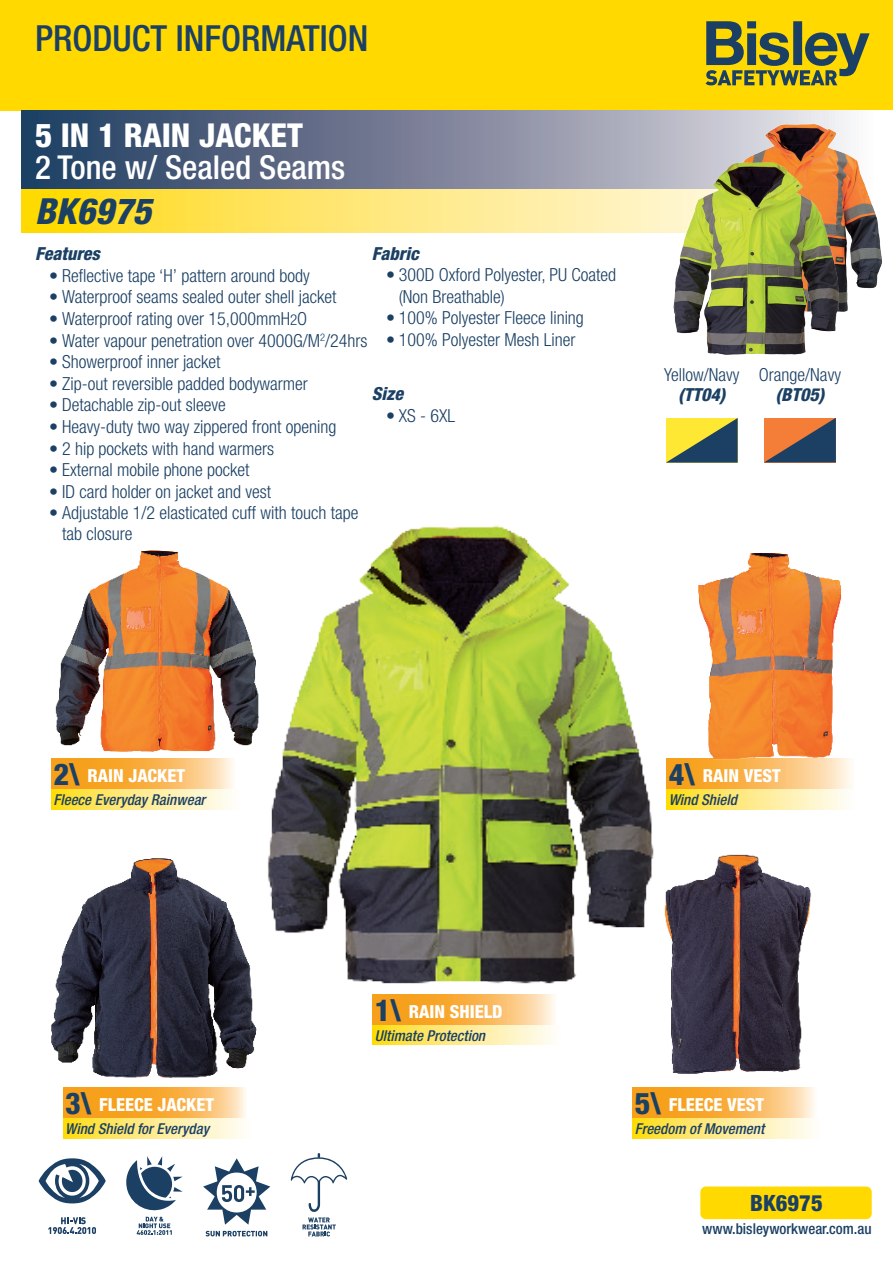
<style>
.page{position:relative;width:893px;height:1263px;background:#fff}
.page>*{position:absolute;margin:0;border:0;box-sizing:border-box;transform-origin:0 0}
.t1{font:500 condensed 36px "Helvetica Neue";color:#1b4064}
.t2{font:italic 800 condensed 36px "Helvetica Neue";color:#1b4064}
.t3{font:500 condensed 33px "Helvetica Neue";color:#fff}
.t4{font:800 condensed 33px "Helvetica Neue";color:#fff}
.t5{font:800 condensed 22.5px "Helvetica Neue";color:#1b4064}
.t6{font:300 condensed 18px/21px "Helvetica Neue";color:#1b4064}
.t7{font:800 condensed 18px "Helvetica Neue";color:#fff}
.t8{font:italic 800 condensed 18px "Helvetica Neue";color:#1b4064}
.t9{font:italic 500 condensed 15px "Helvetica Neue";color:#1b4064}
.t10{font:500 condensed 15px "Helvetica Neue";color:#1b4064}
.s1{font-size:15px}
.s2{font-size:30px;color:#1b4064}
</style>
<div class="page">
<div style="left:0;top:0;width:893px;height:110px;background:#ffd900"></div>
<div style="left:700px;top:1186px;width:172px;height:33px;background:#ffd900;border-radius:6px"></div>
<svg style="left:706px;top:21px;width:164px;height:64px"></svg>
<svg style="left:21px;top:189px;width:642px;height:43px;background:#ffe66c"></svg>
<div style="left:21px;top:110px;width:872px;height:79px;background:linear-gradient(to right,#183157,#f7eff2)"></div>
<svg style="left:205px;top:1231px;width:62px;height:5px"></svg>
<svg style="left:203px;top:1158px;width:67px;height:67px"></svg>
<img style="left:707px;top:113px;width:181px;height:199px">
<img style="left:663px;top:153px;width:181px;height:202px">
<svg style="left:666px;top:418px;width:72px;height:45px;background:#8e944b"></svg>
<svg style="left:764px;top:418px;width:72px;height:44px;background:#885e4d"></svg>
<svg style="left:39px;top:1158px;width:67px;height:45px"></svg>
<svg style="left:48px;top:1217px;width:48px;height:17px"></svg>
<svg style="left:126px;top:1156px;width:57px;height:79px"></svg>
<svg style="left:291px;top:1153px;width:56px;height:83px"></svg>
<svg style="left:63px;top:1117px;width:183px;height:21px;background:#fee988"></svg>
<svg style="left:63px;top:1088px;width:183px;height:29px;background:#f8b146"></svg>
<svg style="left:633px;top:1117px;width:181px;height:21px;background:#fee988"></svg>
<svg style="left:633px;top:1088px;width:181px;height:29px;background:#f9b450"></svg>
<svg style="left:676px;top:788px;width:176px;height:21px;background:#feea92"></svg>
<svg style="left:676px;top:759px;width:176px;height:29px;background:#fabd66"></svg>
<img style="left:51px;top:550px;width:190px;height:209px">
<img style="left:683px;top:552px;width:169px;height:223px">
<img style="left:671px;top:854px;width:140px;height:220px">
<svg style="left:373px;top:1024px;width:182px;height:21px;background:#fee989"></svg>
<svg style="left:373px;top:1013px;width:182px;height:11px;background:#f9b654"></svg>
<svg style="left:51px;top:788px;width:182px;height:21px;background:#fee988"></svg>
<svg style="left:51px;top:759px;width:182px;height:29px;background:#f9b654"></svg>
<img style="left:51px;top:858px;width:206px;height:220px">
<img style="left:241px;top:525px;width:435px;height:488px">
<p class="t1" style="left:35px;top:17px;width:335px">PRODUCT INFORMATION</p>
<p class="t4" style="left:35px;top:115px;width:269px">5 IN 1 RAIN JACKET</p>
<p class="t3" style="left:35px;top:147px;width:312px">2 Tone w/ Sealed Seams</p>
<p class="t2" style="left:35px;top:189px;width:118px">BK6975</p>
<p class="t8" style="left:372px;top:242px;width:48px">Fabric</p>
<p class="t6" style="left:399px;top:264px;width:219px;line-height:21.6px;text-indent:-13px">• 300D Oxford Polyester, PU Coated (Non Breathable)</p>
<p class="t6" style="left:386px;top:307px;width:199px">• 100% Polyester Fleece lining</p>
<p class="t6" style="left:386px;top:329px;width:191px">• 100% Polyester Mesh Liner</p>
<p class="t8" style="left:372px;top:382px;width:33px">Size</p>
<p class="t6" style="left:386px;top:405px;width:70px">• XS - 6XL</p>
<p class="t8" style="left:35px;top:243px;width:66px">Features</p>
<p class="t6" style="left:49px;top:265px;width:262px">• Reflective tape ‘H’ pattern around body</p>
<p class="t6" style="left:49px;top:286px;width:289px">• Waterproof seams sealed outer shell jacket</p>
<p class="t6" style="left:49px;top:308px;width:259px">• Waterproof rating over 15,000mmH<span class="s1">2</span>O</p>
<p class="t6" style="left:49px;top:330px;width:320px">• Water vapour penetration over 4000G/M<sup>2</sup>/24hrs</p>
<p class="t6" style="left:49px;top:351px;width:173px">• Showerproof inner jacket</p>
<p class="t6" style="left:49px;top:373px;width:260px">• Zip-out reversible padded bodywarmer</p>
<p class="t6" style="left:49px;top:394px;width:178px">• Detachable zip-out sleeve</p>
<p class="t6" style="left:49px;top:416px;width:289px">• Heavy-duty two way zippered front opening</p>
<p class="t6" style="left:49px;top:438px;width:226px">• 2 hip pockets with hand warmers</p>
<p class="t6" style="left:49px;top:459px;width:202px">• External mobile phone pocket</p>
<p class="t6" style="left:49px;top:481px;width:223px">• ID card holder on jacket and vest</p>
<p class="t6" style="left:62px;top:502px;width:298px;text-indent:-13px">• Adjustable 1/2 elasticated cuff with touch tape tab closure</p>
<p class="t6" style="left:664px;top:364px;width:77px">Yellow/Navy</p>
<p class="t8" style="left:678px;top:383px;width:49px">(TT04)</p>
<p class="t6" style="left:759px;top:364px;width:84px">Orange/Navy</p>
<p class="t8" style="left:775px;top:383px;width:51px">(BT05)</p>
<p class="t7" style="left:53px;top:764px;width:133px"><span class="s2">2\</span> RAIN JACKET</p>
<p class="t9" style="left:53px;top:791px;width:153px">Fleece Everyday Rainwear</p>
<p class="t7" style="left:65px;top:1093px;width:150px"><span class="s2">3\</span> FLEECE JACKET</p>
<p class="t9" style="left:65px;top:1120px;width:145px">Wind Shield for Everyday</p>
<p class="t7" style="left:375px;top:1000px;width:129px"><span class="s2">1\</span> RAIN SHIELD</p>
<p class="t9" style="left:375px;top:1027px;width:112px">Ultimate Protection</p>
<p class="t7" style="left:669px;top:764px;width:113px"><span class="s2">4\</span> RAIN VEST</p>
<p class="t9" style="left:669px;top:791px;width:70px">Wind Shield</p>
<p class="t7" style="left:635px;top:1093px;width:131px"><span class="s2">5\</span> FLEECE VEST</p>
<p class="t9" style="left:635px;top:1120px;width:131px">Freedom of Movement</p>
<p class="t5" style="left:750px;top:1189px;width:74px">BK6975</p>
<p class="t10" style="left:702px;top:1219px;width:171px">www.bisleyworkwear.com.au</p>
</div>
